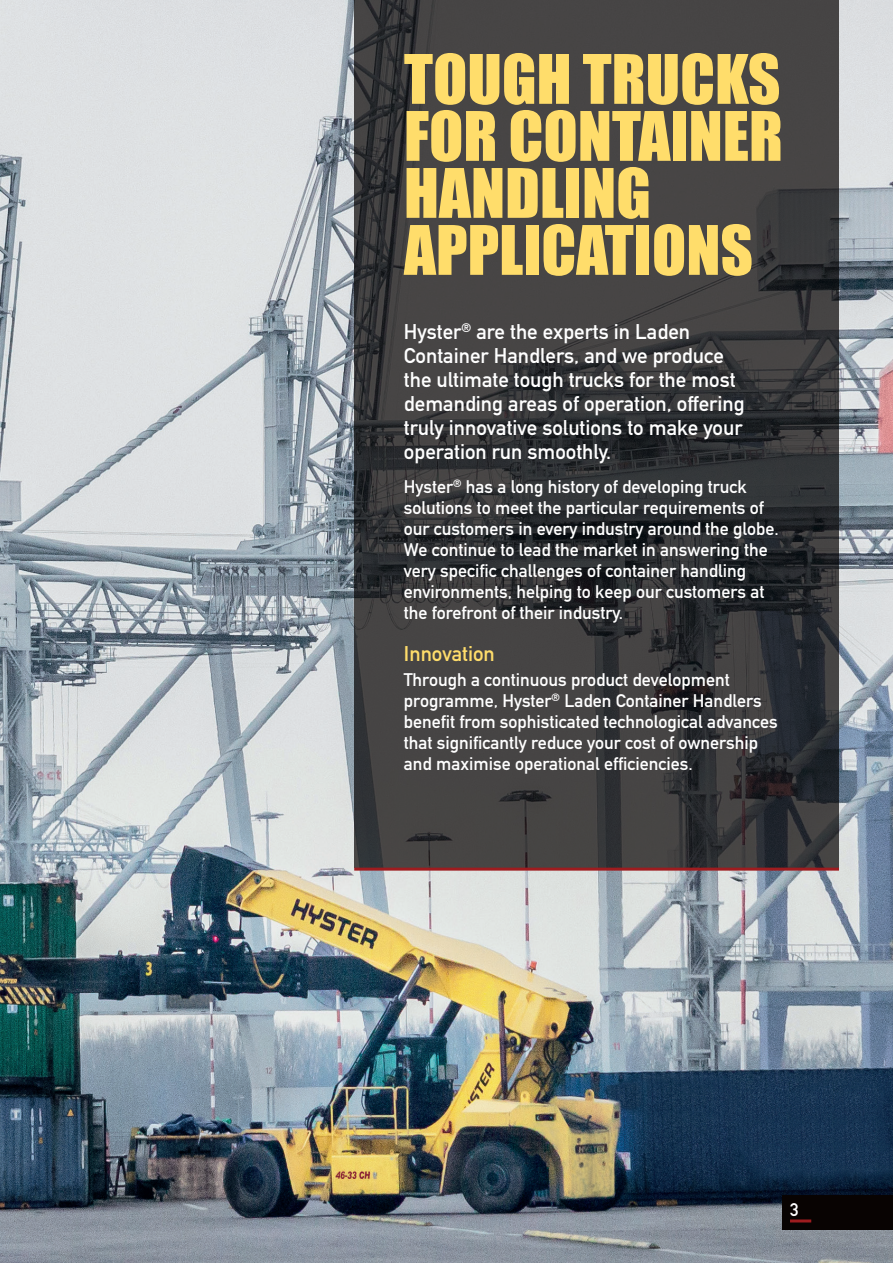
<style>
.page{position:relative;width:893px;height:1263px;background:#fff}
.page>*{position:absolute;margin:0;border:0;box-sizing:border-box;transform-origin:0 0}
.t1{font:63px/57px "Impact";color:#ffdd6b}
.Intro_Text{font:21px/24px "DIN Mittelschrift";color:#fff}
.Yellow_Subheading_DI{font:21px "DIN Mittelschrift";color:#ffdd6b}
.White_Body_text_12pt{font:18px/21px "DIN Mittelschrift";color:#fff}
</style>
<div class="page">
<img style="left:0;top:0;width:893px;height:1263px">
<svg style="left:354px;top:0;width:485px;height:868px;background:#3a3a3b"></svg>
<hr style="left:354px;top:868px;width:485px;height:3px;background:#9e1c1f">
<div style="left:782px;top:1195px;width:111px;height:34px;background:#080302"></div>
<hr style="left:790px;top:1219px;width:21px;height:3px;background:#9e1c1f">
<p class="t1" style="left:404px;top:49px;width:380px">TOUGH TRUCKS<br>FOR CONTAINER<br>HANDLING<br>APPLICATIONS</p>
<p class="Intro_Text" style="left:404px;top:320px;width:342px">Hyster<sup>®</sup> are the experts in Laden Container Handlers, and we produce the ultimate tough trucks for the most demanding areas of operation, offering truly innovative solutions to make your operation run smoothly.</p>
<p class="White_Body_text_12pt" style="left:404px;top:476px;width:376px">Hyster<sup>®</sup> has a long history of developing truck solutions to meet the particular requirements of our customers in every industry around the globe.<br>We continue to lead the market in answering the very specific challenges of container handling environments, helping to keep our customers at the forefront of their industry.</p>
<p class="Yellow_Subheading_DI" style="left:404px;top:641px;width:92px">Innovation</p>
<p class="White_Body_text_12pt" style="left:404px;top:669px;width:375px">Through a continuous product development programme, Hyster<sup>®</sup> Laden Container Handlers benefit from sophisticated technological advances that significantly reduce your cost of ownership and maximise operational efficiencies.</p>
<p class="White_Body_text_12pt" style="left:790px;top:1199px;width:10px">3</p>
</div>
